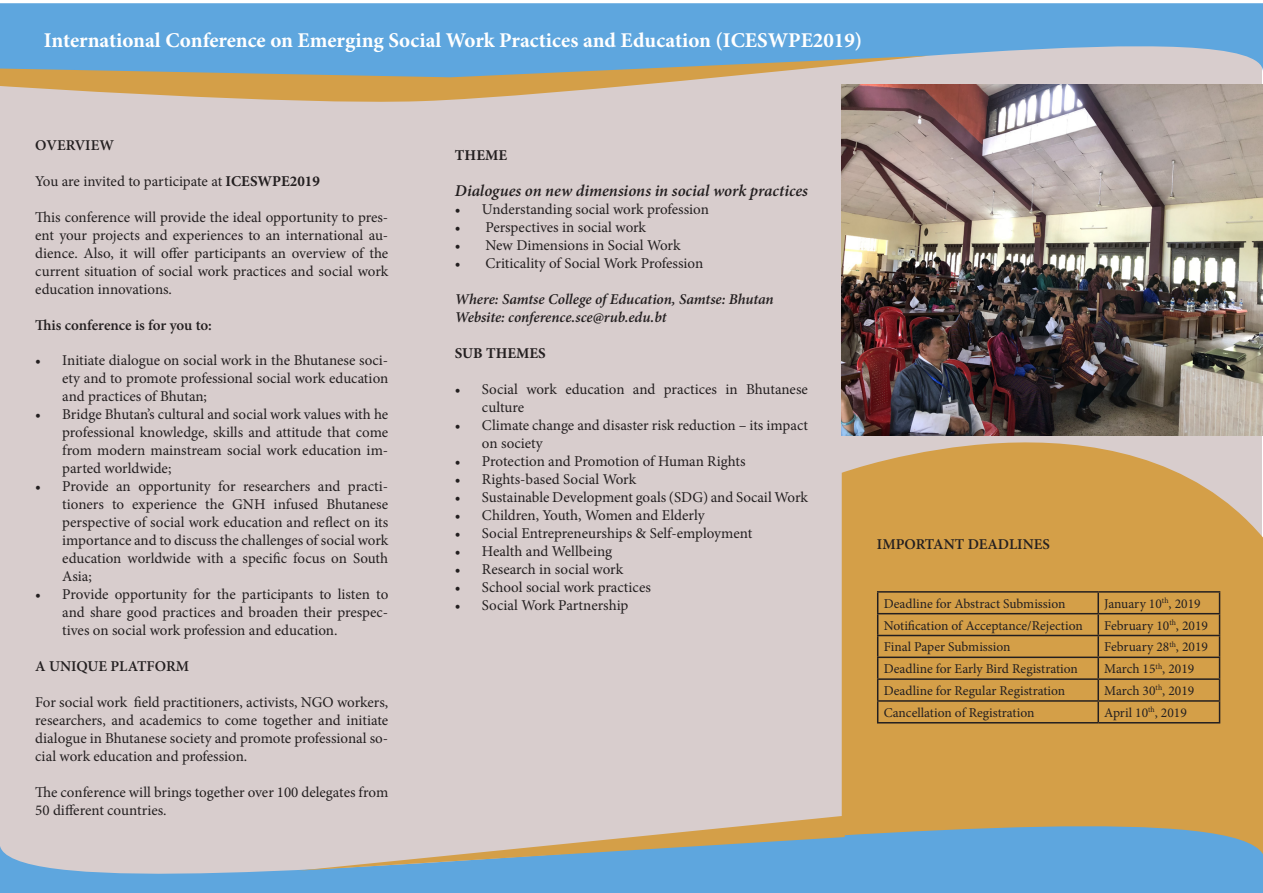
<style>
.page{position:relative;width:1263px;height:893px;background:#fff}
.page>*{position:absolute;margin:0;border:0;box-sizing:border-box;transform-origin:0 0}
.t1{font:700 21px "Minion Pro";color:#fff}
.t2{font:italic 600 16.5px "Minion Pro";color:#231f20}
.t3{font:15px/18px "Minion Pro";color:#231f20;text-align:justify}
.t4{font:italic 600 15px "Minion Pro";letter-spacing:-.005em;color:#231f20}
.t5{font:600 15px "Minion Pro";color:#231f20}
.t6{font:700 15px "Minion Pro";color:#231f20}
.t7{font:13.5px "Minion Pro";color:#231f20}
.s1{font-weight:700}
</style>
<div class="page">
<div style="left:1px;top:15px;width:1261px;height:878px;background:#d8cdcd"></div>
<svg style="left:0;top:3px;width:1263px;height:103px;fill:#5ea6de"></svg>
<svg style="left:842px;top:372px;width:421px;height:387px;background:#d3a252"></svg>
<svg style="left:0;top:759px;width:1263px;height:134px"></svg>
<svg style="left:297px;top:816px;width:548px;height:55px"></svg>
<svg style="left:0;top:56px;width:929px;height:49px"></svg>
<img style="left:842px;top:85px;width:420px;height:351px">
<hr style="left:877px;top:591px;width:221px;height:2px;background:#231f20">
<hr style="left:1098px;top:591px;width:122px;height:2px;background:#231f20">
<hr style="left:1097px;top:593px;width:2px;height:20px;background:#231f20">
<hr style="left:877px;top:613px;width:221px;height:1px;background:#231f20">
<hr style="left:1098px;top:613px;width:122px;height:1px;background:#231f20">
<hr style="left:1097px;top:614px;width:2px;height:21px;background:#231f20">
<hr style="left:877px;top:635px;width:221px;height:1px;background:#231f20">
<hr style="left:1098px;top:635px;width:122px;height:1px;background:#231f20">
<hr style="left:1097px;top:636px;width:2px;height:21px;background:#231f20">
<hr style="left:877px;top:657px;width:221px;height:1px;background:#231f20">
<hr style="left:1098px;top:657px;width:122px;height:1px;background:#231f20">
<hr style="left:1097px;top:658px;width:2px;height:20px;background:#231f20">
<hr style="left:877px;top:678px;width:221px;height:2px;background:#231f20">
<hr style="left:1098px;top:678px;width:122px;height:2px;background:#231f20">
<hr style="left:1097px;top:680px;width:2px;height:20px;background:#231f20">
<hr style="left:877px;top:700px;width:221px;height:2px;background:#231f20">
<svg style="left:877px;top:593px;width:1px;height:129px"></svg>
<hr style="left:1098px;top:700px;width:122px;height:2px;background:#231f20">
<hr style="left:1097px;top:702px;width:2px;height:20px;background:#231f20">
<svg style="left:1219px;top:593px;width:1px;height:129px"></svg>
<hr style="left:877px;top:722px;width:221px;height:1px;background:#231f20">
<hr style="left:1098px;top:722px;width:122px;height:1px;background:#231f20">
<p class="t1" style="left:44px;top:25px;width:820px">International Conference on Emerging Social Work Practices and Education (ICESWPE2019)</p>
<p class="t5" style="left:35px;top:135px;width:80px">OVERVIEW</p>
<p class="t3" style="left:35px;top:172px;width:286px">You are invited to participate at <span class="s1">ICESWPE2019</span></p>
<p class="t3" style="left:35px;top:208px;width:355px">This conference will provide the ideal opportunity to pres&shy;ent your projects and experiences to an international au&shy;dience. Also, it will offer participants an overview of the current situation of social work practices and social work education innovations.</p>
<p class="t5" style="left:35px;top:315px;width:178px">This conference is for you to:</p>
<p class="t3" style="left:62px;top:351px;width:328px;text-indent:-27px">• Initiate dialogue on social work in the Bhutanese soci&shy;ety and to promote professional social work education and practices of Bhutan;</p>
<p class="t3" style="left:62px;top:405px;width:328px;text-indent:-27px">• Bridge Bhutan’s cultural and social work values with he professional knowledge, skills and attitude that come from modern mainstream social work education im&shy;parted worldwide;</p>
<p class="t3" style="left:62px;top:477px;width:328px;text-indent:-27px">• Provide an opportunity for researchers and practi&shy;tioners to experience the GNH infused Bhutanese perspective of social work education and reflect on its importance and to discuss the challenges of social work education worldwide with a specific focus on South Asia;</p>
<p class="t3" style="left:62px;top:585px;width:328px;text-indent:-27px">• Provide opportunity for the participants to listen to and share good practices and broaden their prespec&shy;tives on social work profession and education.</p>
<p class="t5" style="left:35px;top:656px;width:155px">A UNIQUE PLATFORM</p>
<p class="t3" style="left:35px;top:693px;width:355px">For social work field practitioners, activists, NGO workers, researchers, and academics to come together and initiate dialogue in Bhutanese society and promote professional so&shy;cial work education and profession.</p>
<p class="t3" style="left:35px;top:783px;width:355px">The conference will brings together over 100 delegates from<br>50 different countries.</p>
<p class="t6" style="left:455px;top:145px;width:54px">THEME</p>
<p class="t2" style="left:455px;top:179px;width:355px">Dialogues on new dimensions in social work practices</p>
<p class="t3" style="left:455px;top:200px;width:255px">• Understanding social work profession</p>
<p class="t3" style="left:455px;top:218px;width:193px">• Perspectives in social work</p>
<p class="t3" style="left:455px;top:236px;width:227px">• New Dimensions in Social Work</p>
<p class="t3" style="left:455px;top:254px;width:250px">• Criticality of Social Work Profession</p>
<p class="t4" style="left:455px;top:289px;width:320px">Where: Samtse College of Education, Samtse: Bhutan</p>
<p class="t4" style="left:455px;top:307px;width:213px">Website: conference.sce@rub.edu.bt</p>
<p class="t6" style="left:455px;top:343px;width:92px">SUB THEMES</p>
<p class="t3" style="left:482px;top:380px;width:328px;text-indent:-27px">• Social work education and practices in Bhutanese culture</p>
<p class="t3" style="left:482px;top:416px;width:328px;text-indent:-27px">• Climate change and disaster risk reduction – its impact on society</p>
<p class="t3" style="left:455px;top:452px;width:292px">• Protection and Promotion of Human Rights</p>
<p class="t3" style="left:455px;top:470px;width:183px">• Rights-based Social Work</p>
<p class="t3" style="left:455px;top:488px;width:354px">• Sustainable Development goals (SDG) and Socail Work</p>
<p class="t3" style="left:455px;top:506px;width:251px">• Children, Youth, Women and Elderly</p>
<p class="t3" style="left:455px;top:524px;width:299px">• Social Entrepreneurships &amp; Self-employment</p>
<p class="t3" style="left:455px;top:542px;width:159px">• Health and Wellbeing</p>
<p class="t3" style="left:455px;top:560px;width:170px">• Research in social work</p>
<p class="t3" style="left:455px;top:578px;width:197px">• School social work practices</p>
<p class="t3" style="left:455px;top:596px;width:175px">• Social Work Partnership</p>
<p class="t5" style="left:877px;top:534px;width:174px">IMPORTANT DEADLINES</p>
<p class="t7" style="left:884px;top:594px;width:183px">Deadline for Abstract Submission</p>
<p class="t7" style="left:1104px;top:594px;width:98px">January 10<sup>th</sup>, 2019</p>
<p class="t7" style="left:884px;top:616px;width:201px">Notification of Acceptance/Rejection</p>
<p class="t7" style="left:1104px;top:616px;width:105px">February 10<sup>th</sup>, 2019</p>
<p class="t7" style="left:884px;top:638px;width:128px">Final Paper Submission</p>
<p class="t7" style="left:1104px;top:638px;width:105px">February 28<sup>th</sup>, 2019</p>
<p class="t7" style="left:884px;top:660px;width:196px">Deadline for Early Bird Registration</p>
<p class="t7" style="left:1104px;top:660px;width:92px">March 15<sup>th</sup>, 2019</p>
<p class="t7" style="left:884px;top:682px;width:183px">Deadline for Regular Registration</p>
<p class="t7" style="left:1104px;top:682px;width:92px">March 30<sup>th</sup>, 2019</p>
<p class="t7" style="left:884px;top:703px;width:152px">Cancellation of Registration</p>
<p class="t7" style="left:1104px;top:703px;width:84px">April 10<sup>th</sup>, 2019</p>
</div>
